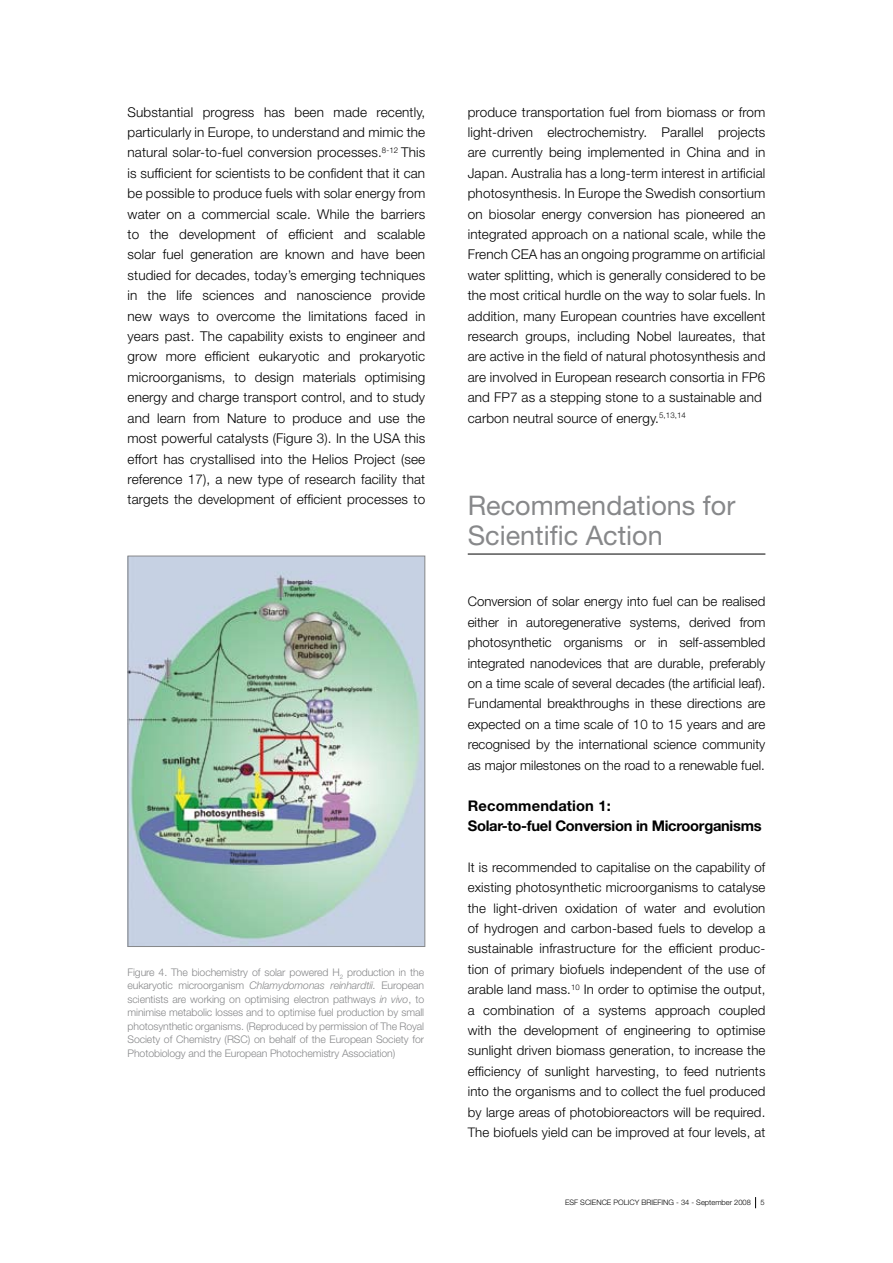
<style>
.page{position:relative;width:893px;height:1263px;background:#fff}
.page>*{position:absolute;margin:0;border:0;box-sizing:border-box;transform-origin:0 0}
.t1{font:27px/30.6px "Helvetica Neue LT Std";color:#87888a}
.t2{font:700 14.7px/20.4px "Helvetica Neue LT Std";letter-spacing:-.02em;color:#000}
.t3{font:300 13.5px/20.4px "Helvetica Neue LT Std";letter-spacing:.01em;color:#000}
.t4{font:300 13.2px/20.4px "Helvetica Neue LT Std";color:#000;text-align:justify}
.t5{font:300 10.5px/13.5px "Helvetica Neue LT Std";letter-spacing:-.01em;color:#87888a;text-align:justify}
.t6{font:300 7.5px "Helvetica Neue LT Std";color:#000}
.s1{font-style:italic}
</style>
<div class="page">
<hr style="left:468px;top:554px;width:297px;height:1px;background:#000">
<img style="left:130px;top:558px;width:293px;height:387px">
<div style="left:128px;top:556px;width:297px;height:391px;border:1px solid #87888a"></div>
<p class="t3" style="left:128px;top:101px;width:299px;text-align:justify">Substantial progress has been made recently, particularly in Europe, to understand and mimic the natural solar-to-fuel conversion processes.<sup>8-12</sup> This is sufficient for scientists to be confident that it can be possible to produce fuels with solar energy from water on a commercial scale. While the barriers to the development of efficient and scalable solar fuel generation are known and have been studied for decades, today’s emerging techniques in the life sciences and nanoscience provide new ways to overcome the limitations faced in years past. The capability exists to engineer and grow more efficient eukaryotic and prokaryotic microorganisms, to design materials optimising energy and charge transport control, and to study and learn from Nature to produce and use the most powerful catalysts (Figure 3). In the USA this effort has crystallised into the Helios Project (see reference 17), a new type of research facility that targets the development of efficient processes to</p>
<p class="t5" style="left:128px;top:965px;width:298px">Figure 4. The biochemistry of solar powered H<sub>2</sub> production in the eukaryotic microorganism <span class="s1">Chlamydomonas reinhardtii.</span> European scientists are working on optimising electron pathways <span class="s1">in vivo</span>, to minimise metabolic losses and to optimise fuel production by small photosynthetic organisms. (Reproduced by permission of The Royal Society of Chemistry (RSC) on behalf of the European Society for Photobiology and the European Photochemistry Association)</p>
<p class="t3" style="left:468px;top:101px;width:299px">produce transportation fuel from biomass or from light-driven electrochemistry. Parallel projects are currently being implemented in China and in Japan. Australia has a long-term interest in artificial photosynthesis. In Europe the Swedish consortium on biosolar energy conversion has pioneered an integrated approach on a national scale, while the French CEA has an ongoing programme on artificial water splitting, which is generally considered to be the most critical hurdle on the way to solar fuels. In addition, many European countries have excellent research groups, including Nobel laureates, that are active in the field of natural photosynthesis and are involved in European research consortia in FP6 and FP7 as a stepping stone to a sustainable and carbon neutral source of energy.<sup>5,13,14</sup></p>
<h1 class="t1" style="left:468px;top:489px;width:269px">Recommendations for<br>Scientific Action</h1>
<p class="t4" style="left:468px;top:591px;width:299px">Conversion of solar energy into fuel can be realised either in autoregenerative systems, derived from photosynthetic organisms or in self-assembled integrated nanodevices that are durable, preferably on a time scale of several decades (the artificial leaf).<br>Fundamental breakthroughs in these directions are expected on a time scale of 10 to 15 years and are recognised by the international science community as major milestones on the road to a renewable fuel.</p>
<p class="t2" style="left:468px;top:795px;width:295px">Recommendation 1:<br>Solar-to-fuel Conversion in Microorganisms</p>
<p class="t4" style="left:468px;top:856px;width:299px">It is recommended to capitalise on the capability of existing photosynthetic microorganisms to catalyse the light-driven oxidation of water and evolution of hydrogen and carbon-based fuels to develop a sustainable infrastructure for the efficient produc&shy;tion of primary biofuels independent of the use of arable land mass.<sup>10</sup> In order to optimise the output, a combination of a systems approach coupled with the development of engineering to optimise sunlight driven biomass generation, to increase the efficiency of sunlight harvesting, to feed nutrients into the organisms and to collect the fuel produced by large areas of photobioreactors will be required.<br>The biofuels yield can be improved at four levels, at</p>
<p class="t6" style="left:565px;top:1197px;width:187px">ESF SCIENCE POLICY BRIEFING - 34 - September 2008</p>
<p class="t6" style="left:760px;top:1197px;width:6px">5</p>
</div>
